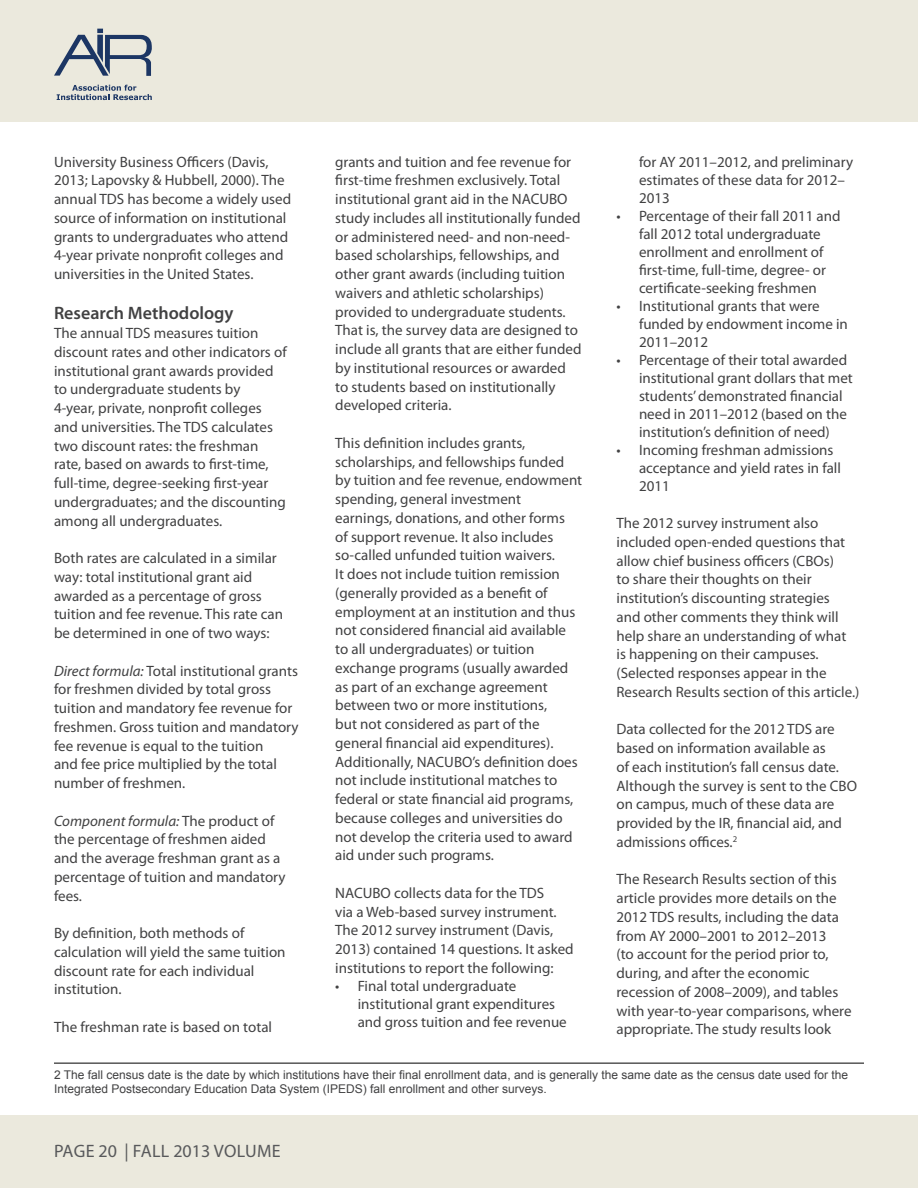
<style>
.page{position:relative;width:918px;height:1188px;background:#fff}
.page>*{position:absolute;margin:0;border:0;box-sizing:border-box;transform-origin:0 0}
.t1{font:18px "Myriad Pro";color:#58595b}
.t2{font:600 18px "Myriad Pro";color:#414142}
.t3{font:15px/18.8px "Myriad Pro";color:#414142}
.t4{font:12px/14.4px "Arial";color:#414142}
.s1{font-style:italic}
</style>
<div class="page">
<div style="left:0;top:0;width:918px;height:122px;background:#ebe9dd"></div>
<div style="left:0;top:1115px;width:918px;height:73px;background:#ebe9dd"></div>
<svg style="left:54px;top:29px;width:98px;height:47px"></svg>
<svg style="left:57px;top:85px;width:95px;height:15px"></svg>
<hr style="left:54px;top:1063px;width:810px;height:1px;background:#000">
<p class="t3" style="left:54px;top:152px;width:239px">University Business Officers (Davis, 2013; Lapovsky &amp; Hubbell, 2000). The annual TDS has become a widely used source of information on institutional grants to undergraduates who attend 4-year private nonprofit colleges and universities in the United States.</p>
<p class="t2" style="left:54px;top:302px;width:181px">Research Methodology</p>
<p class="t3" style="left:54px;top:323px;width:234px">The annual TDS measures tuition discount rates and other indicators of institutional grant awards provided to undergraduate students by<br>4-year, private, nonprofit colleges and universities. The TDS calculates two discount rates: the freshman rate, based on awards to first-time, full-time, degree-seeking first-year undergraduates; and the discounting among all undergraduates.</p>
<p class="t3" style="left:54px;top:548px;width:231px">Both rates are calculated in a similar way: total institutional grant aid awarded as a percentage of gross tuition and fee revenue. This rate can be determined in one of two ways:</p>
<p class="t3" style="left:54px;top:661px;width:246px"><span class="s1">Direct formula:</span> Total institutional grants for freshmen divided by total gross tuition and mandatory fee revenue for freshmen. Gross tuition and mandatory fee revenue is equal to the tuition<br>and fee price multiplied by the total number of freshmen.</p>
<p class="t3" style="left:54px;top:811px;width:233px"><span class="s1">Component formula:</span> The product of the percentage of freshmen aided and the average freshman grant as a percentage of tuition and mandatory fees.</p>
<p class="t3" style="left:54px;top:923px;width:233px">By definition, both methods of calculation will yield the same tuition discount rate for each individual institution.</p>
<p class="t3" style="left:54px;top:1017px;width:220px">The freshman rate is based on total</p>
<p class="t3" style="left:639px;top:152px;width:216px;line-height:18px">for AY 2011–2012, and preliminary estimates of these data for 2012–<br>2013</p>
<p class="t3" style="left:616px;top:206px;width:226px;line-height:18px;text-align:center">• Percentage of their fall 2011 and fall 2012 total undergraduate enrollment and enrollment of first-time, full-time, degree- or certificate-seeking freshmen</p>
<p class="t3" style="left:639px;top:296px;width:210px;line-height:18px;text-indent:-22px">• Institutional grants that were funded by endowment income in<br>2011–2012</p>
<p class="t3" style="left:639px;top:350px;width:215px;line-height:18px;text-indent:-22px">• Percentage of their total awarded institutional grant dollars that met students’ demonstrated financial need in 2011–2012 (based on the institution’s definition of need)</p>
<p class="t3" style="left:639px;top:440px;width:204px;line-height:18px;text-indent:-22px">• Incoming freshman admissions acceptance and yield rates in fall<br>2011</p>
<p class="t3" style="left:616px;top:513px;width:245px">The 2012 survey instrument also included open-ended questions that allow chief business officers (CBOs)<br>to share their thoughts on their institution’s discounting strategies<br>and other comments they think will help share an understanding of what is happening on their campuses. (Selected responses appear in the Research Results section of this article.)</p>
<p class="t3" style="left:616px;top:720px;width:242px">Data collected for the 2012 TDS are based on information available as<br>of each institution’s fall census date.<br>Although the survey is sent to the CBO on campus, much of these data are provided by the IR, financial aid, and admissions offices.<sup>2</sup></p>
<p class="t3" style="left:616px;top:870px;width:237px">The Research Results section of this article provides more details on the 2012 TDS results, including the data from AY 2000–2001 to 2012–2013<br>(to account for the period prior to, during, and after the economic recession of 2008–2009), and tables with year-to-year comparisons, where appropriate. The study results look</p>
<p class="t4" style="left:54px;top:1067px;width:796px">2 The fall census date is the date by which institutions have their final enrollment data, and is generally the same date as the census date used for the<br>Integrated Postsecondary Education Data System (IPEDS) fall enrollment and other surveys.</p>
<p class="t3" style="left:335px;top:152px;width:248px">grants and tuition and fee revenue for first-time freshmen exclusively. Total institutional grant aid in the NACUBO study includes all institutionally funded or administered need- and non-need&shy;based scholarships, fellowships, and other grant awards (including tuition waivers and athletic scholarships) provided to undergraduate students.<br>That is, the survey data are designed to include all grants that are either funded by institutional resources or awarded to students based on institutionally developed criteria.</p>
<p class="t3" style="left:335px;top:433px;width:249px">This definition includes grants, scholarships, and fellowships funded by tuition and fee revenue, endowment spending, general investment<br>earnings, donations, and other forms<br>of support revenue. It also includes so-called unfunded tuition waivers.<br>It does not include tuition remission (generally provided as a benefit of employment at an institution and thus not considered financial aid available to all undergraduates) or tuition exchange programs (usually awarded as part of an exchange agreement between two or more institutions,<br>but not considered as part of the general financial aid expenditures).<br>Additionally, NACUBO’s definition does not include institutional matches to federal or state financial aid programs, because colleges and universities do not develop the criteria used to award aid under such programs.</p>
<p class="t3" style="left:335px;top:883px;width:240px">NACUBO collects data for the TDS<br>via a Web-based survey instrument.<br>The 2012 survey instrument (Davis, 2013) contained 14 questions. It asked institutions to report the following:</p>
<p class="t3" style="left:358px;top:976px;width:211px;line-height:18px;text-indent:-22px">• Final total undergraduate institutional grant expenditures and gross tuition and fee revenue</p>
<p class="t1" style="left:54px;top:1139px;width:20px">Page</p>
<p class="t1" style="left:99px;top:1139px;width:138px">20 | FALL 2013 volume</p>
</div>
